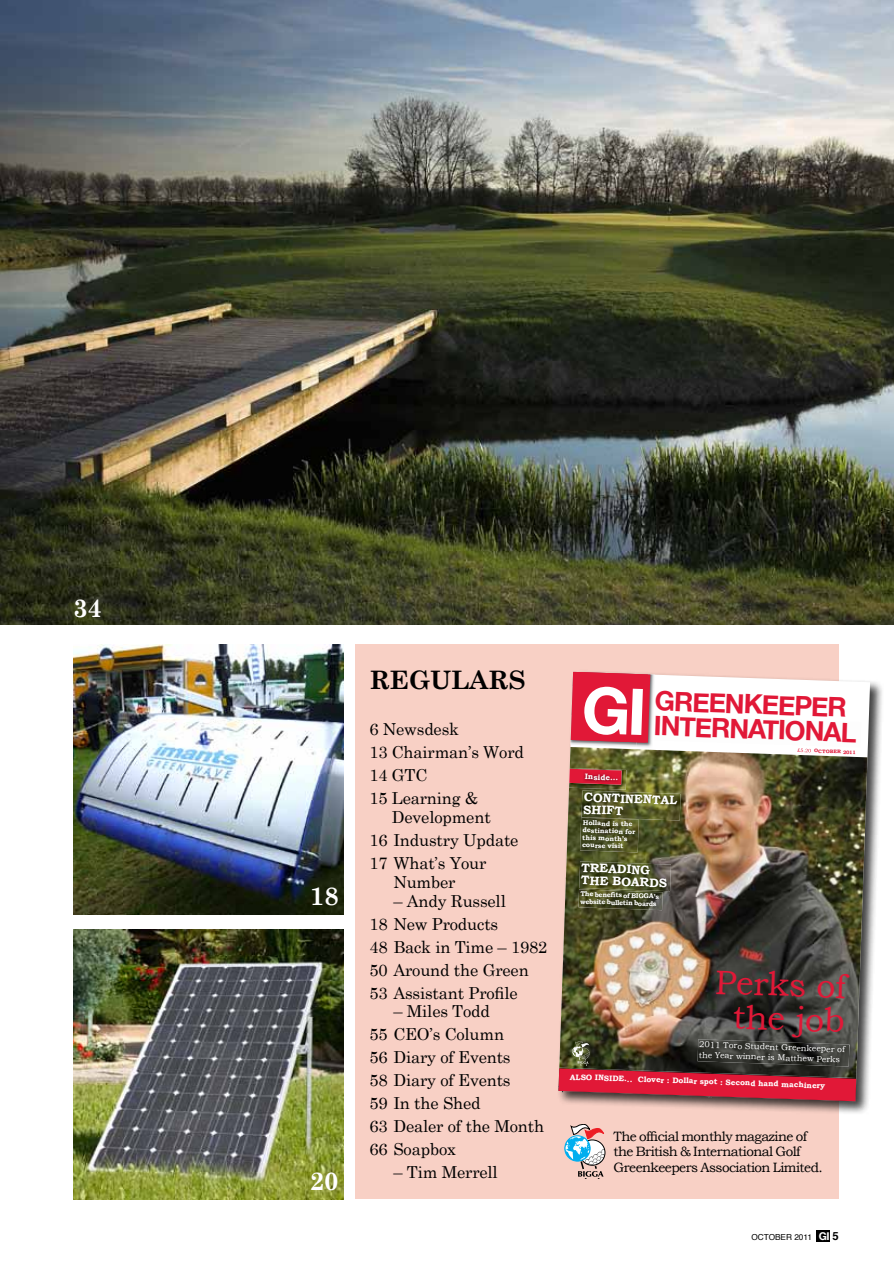
<style>
.page{position:relative;width:894px;height:1263px;background:#fff}
.page>*{position:absolute;margin:0;border:0;box-sizing:border-box;transform-origin:0 0}
.t1{font:34.05px/34px "Bookman Old Style";color:#e11837;text-align:center}
.t2{font:700 26.7px "Helvetica Neue";color:#e11837}
.t3{font:700 25.5px "Century Schoolbook";letter-spacing:-.01em;color:#000}
.t4{font:700 25.5px "Century Schoolbook";color:#fff}
.t5{font:16.5px/23px "Century Schoolbook";letter-spacing:-.01em;color:#000}
.t6{font:13.5px/15.3px "Bookman Old Style";letter-spacing:-.04em;color:#000}
.t7{font:700 12.45px/12.5px "Bookman Old Style";color:#fff}
.t8{font:8.55px/10.4px "Bookman Old Style";color:#fff}
.t9{font:8.25px "Helvetica";color:#000}
.t10{font:700 7.95px/8.9px "Bookman Old Style";color:#fff}
.t11{font:700 6.9px/7.5px "Bookman Old Style";color:#fff}
.t12{font:6px/6.9px "Bookman Old Style";color:#fff}
.t13{font:700 4.95px "Bookman Old Style";color:#e11837}
.s1{font-family:"Helvetica Neue";font-weight:700;font-size:10.8px;color:#fff}
.s2{font-weight:700;font-size:11.25px}
</style>
<div class="page">
<img style="left:1px;top:0;width:893px;height:625px">
<div style="left:816px;top:1230px;width:14px;height:11px;background:#000"></div>
<div style="left:355px;top:644px;width:483px;height:555px;background:#f8d0c5"></div>
<div style="left:564px;top:1135px;width:26px;height:26px;border:1px solid #00aeef;border-radius:50%"></div>
<svg style="left:565px;top:1125px;width:40px;height:54px"></svg>
<img style="left:73px;top:644px;width:270px;height:270px">
<img style="left:73px;top:929px;width:270px;height:270px">
<div style="left:556px;top:670px;width:328px;height:445px;background:#000;opacity:.75"></div>
<img style="left:558px;top:672px;width:312px;height:430px">
<svg style="left:559px;top:875px;width:6px;height:6px"></svg>
<svg style="left:558px;top:1041px;width:298px;height:61px;background:#7d3135"></svg>
<svg style="left:571px;top:672px;width:79px;height:71px;background:#de203d"></svg>
<p class="t4" style="left:73px;top:593px;width:31px">34</p>
<p class="t4" style="left:310px;top:880px;width:31px">18</p>
<p class="t4" style="left:310px;top:1165px;width:31px">20</p>
<p class="t3" style="left:369px;top:665px;width:158px">REGULARS</p>
<p class="t5" style="left:369px;top:717px;width:156px">6 Newsdesk<br>13 Chairman’s Word<br>14 GTC<br>15 Learning &amp;</p>
<p class="t5" style="left:369px;top:805px;width:151px;text-indent:22px">Development<br>16 Industry Update<br>17 What’s Your</p>
<p class="t5" style="left:393px;top:870px;width:64px">Number</p>
<p class="t5" style="left:369px;top:889px;width:179px;text-indent:24px">– Andy Russell<br>18 New Products<br>48 Back in Time – 1982<br>50 Around the Green<br>53 Assistant Profile</p>
<p class="t5" style="left:369px;top:999px;width:176px;text-indent:24px">– Miles Todd<br>55 CEO’s Column<br>56 Diary of Events<br>58 Diary of Events<br>59 In the Shed<br>63 Dealer of the Month<br>66 Soapbox</p>
<p class="t5" style="left:393px;top:1160px;width:106px">– Tim Merrell</p>
<p class="t2" style="left:655px;top:684px;width:193px;rotate:2deg">GREENKEEPER</p>
<p class="t2" style="left:654px;top:709px;width:204px;rotate:2deg">INTERNATIONAL</p>
<p class="t10" style="left:585px;top:772px;width:35px;rotate:2deg">Inside...</p>
<p class="t10" style="left:590px;top:787px;width:35px;rotate:2deg">Inside...</p>
<p class="t7" style="left:584px;top:791px;width:95px;rotate:2deg">CONTINENTAL<br>SHIFT</p>
<p class="t11" style="left:583px;top:819px;width:54px;rotate:2deg">Holland is the destination for this month’s course visit</p>
<p class="t7" style="left:581px;top:861px;width:88px;rotate:2deg">TREADING<br>THE BOARDS</p>
<p class="t11" style="left:580px;top:890px;width:80px;rotate:2deg">The benefits of BIGGA’s website bulletin boards</p>
<p class="t10" style="left:589px;top:805px;width:45px;rotate:2deg">Focus on<br>Fungicides</p>
<p class="t12" style="left:589px;top:824px;width:50px;rotate:2deg">Dr Terry Mabbut gets technical</p>
<p class="t10" style="left:588px;top:844px;width:49px;rotate:2deg">The Unseen</p>
<p class="t10" style="left:587px;top:862px;width:32px;rotate:2deg">System</p>
<p class="t12" style="left:587px;top:872px;width:52px;rotate:2deg">Irrigation matters uncovered</p>
<p class="t13" style="left:814px;top:748px;width:43px;rotate:2deg">OCTOBER 2011</p>
<p class="t1" style="left:716px;top:965px;width:132px;rotate:2deg">Perks of the job</p>
<p class="t10" style="left:570px;top:1072px;width:257px;rotate:2deg">ALSO INSIDE... Clover : Dollar spot : Second hand machinery</p>
<p class="t8" style="left:699px;top:1039px;width:147px;rotate:2deg">2011 Toro Student Greenkeeper of the Year winner is Matthew Perks</p>
<p class="t6" style="left:613px;top:1129px;width:211px">The official monthly magazine of the British &amp; International Golf<br>Greenkeepers Association Limited.</p>
<p class="t9" style="left:751px;top:1231px;width:89px">OCTOBER 2011 <span class="s1">GI</span> <span class="s2">5</span></p>
</div>
